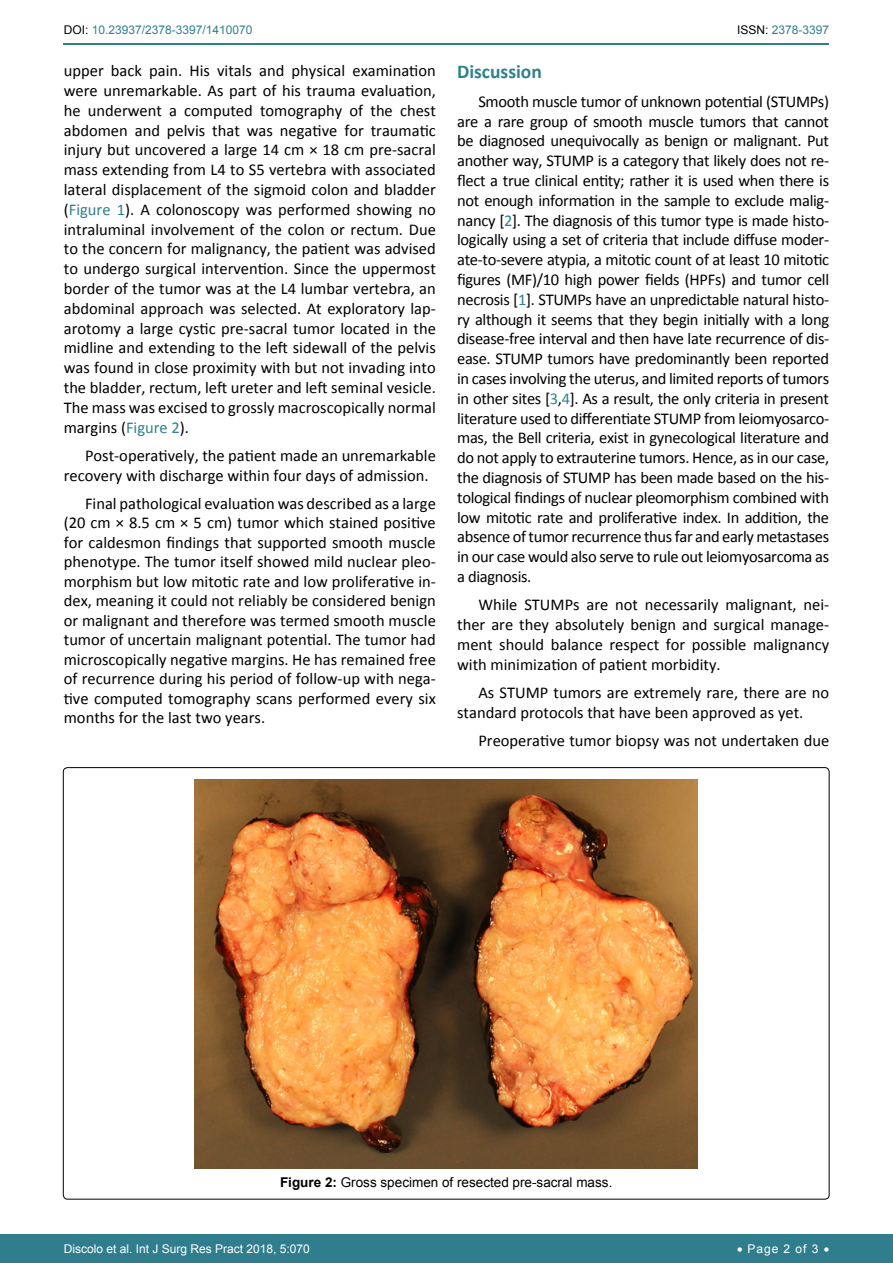
<style>
.page{position:relative;width:893px;height:1263px;background:#fff}
.page>*{position:absolute;margin:0;border:0;box-sizing:border-box;transform-origin:0 0}
.t1{font:700 19.5px "Calibri";color:#30808d}
.t2{font:16.5px/19.8px "Calibri";color:#000;text-align:justify}
.t3{font:13.5px "Arial";color:#000}
.t4{font:12px "Arial";color:#fff}
.t5{font:12px "Arial";color:#30808d}
.s1{color:#000}
.s2{color:#30808d}
.s3{font-weight:700}
</style>
<div class="page">
<div style="left:0;top:1234px;width:893px;height:29px;background:#307d8d"></div>
<hr style="left:64px;top:43px;width:765px;height:2px;background:#30808d">
<img style="left:195px;top:779px;width:503px;height:390px">
<p class="t5" style="left:64px;top:22px;width:190px"><span class="s1">DOI:</span> 10.23937/2378-3397/1410070</p>
<p class="t5" style="left:737px;top:22px;width:94px"><span class="s1">ISSN:</span> 2378-3397</p>
<p class="t2" style="left:64px;top:61px;width:374px">upper back pain. His vitals and physical examination were unremarkable. As part of his trauma evaluation, he underwent a computed tomography of the chest abdomen and pelvis that was negative for traumatic injury but uncovered a large 14 cm × 18 cm pre-sacral mass extending from L4 to S5 vertebra with associated lateral displacement of the sigmoid colon and bladder (<span class="s2">Figure 1</span>). A colonoscopy was performed showing no intraluminal involvement of the colon or rectum. Due to the concern for malignancy, the patient was advised to undergo surgical intervention. Since the uppermost border of the tumor was at the L4 lumbar vertebra, an abdominal approach was selected. At exploratory lap&shy;arotomy a large cystic pre-sacral tumor located in the midline and extending to the left sidewall of the pelvis was found in close proximity with but not invading into the bladder, rectum, left ureter and left seminal vesicle.<br>The mass was excised to grossly macroscopically normal margins (<span class="s2">Figure 2</span>).</p>
<p class="t2" style="left:64px;top:446px;width:374px;text-indent:21px">Post-operatively, the patient made an unremarkable recovery with discharge within four days of admission.</p>
<p class="t2" style="left:64px;top:493px;width:374px;text-indent:21px">Final pathological evaluation was described as a large (20 cm × 8.5 cm × 5 cm) tumor which stained positive for caldesmon findings that supported smooth muscle phenotype. The tumor itself showed mild nuclear pleo&shy;morphism but low mitotic rate and low proliferative in&shy;dex, meaning it could not reliably be considered benign or malignant and therefore was termed smooth muscle tumor of uncertain malignant potential. The tumor had microscopically negative margins. He has remained free of recurrence during his period of follow-up with nega&shy;tive computed tomography scans performed every six months for the last two years.</p>
<p class="t1" style="left:457px;top:60px;width:86px">Discussion</p>
<p class="t2" style="left:457px;top:91px;width:374px;text-indent:21px">Smooth muscle tumor of unknown potential (STUMPs) are a rare group of smooth muscle tumors that cannot be diagnosed unequivocally as benign or malignant. Put another way, STUMP is a category that likely does not re&shy;flect a true clinical entity; rather it is used when there is not enough information in the sample to exclude malig&shy;nancy [<span class="s2">2</span>]. The diagnosis of this tumor type is made histo&shy;logically using a set of criteria that include diffuse moder&shy;ate-to-severe atypia, a mitotic count of at least 10 mitotic figures (MF)/10 high power fields (HPFs) and tumor cell necrosis [<span class="s2">1</span>]. STUMPs have an unpredictable natural histo&shy;ry although it seems that they begin initially with a long disease-free interval and then have late recurrence of dis&shy;ease. STUMP tumors have predominantly been reported in cases involving the uterus, and limited reports of tumors in other sites [<span class="s2">3</span>,<span class="s2">4</span>]. As a result, the only criteria in present literature used to differentiate STUMP from leiomyosarco&shy;mas, the Bell criteria, exist in gynecological literature and do not apply to extrauterine tumors. Hence, as in our case, the diagnosis of STUMP has been made based on the his&shy;tological findings of nuclear pleomorphism combined with low mitotic rate and proliferative index. In addition, the absence of tumor recurrence thus far and early metastases in our case would also serve to rule out leiomyosarcoma as a diagnosis.</p>
<p class="t2" style="left:457px;top:595px;width:374px;text-indent:21px">While STUMPs are not necessarily malignant, nei&shy;ther are they absolutely benign and surgical manage&shy;ment should balance respect for possible malignancy with minimization of patient morbidity.</p>
<p class="t2" style="left:457px;top:683px;width:374px;text-indent:21px">As STUMP tumors are extremely rare, there are no standard protocols that have been approved as yet.</p>
<p class="t2" style="left:478px;top:731px;width:352px">Preoperative tumor biopsy was not undertaken due</p>
<p class="t3" style="left:280px;top:1174px;width:334px"><span class="s3">Figure 2:</span> Gross specimen of resected pre-sacral mass.</p>
<p class="t4" style="left:64px;top:1241px;width:248px">Discolo et al. Int J Surg Res Pract 2018, 5:070</p>
<p class="t4" style="left:737px;top:1241px;width:94px">• Page 2 of 3 •</p>
</div>
